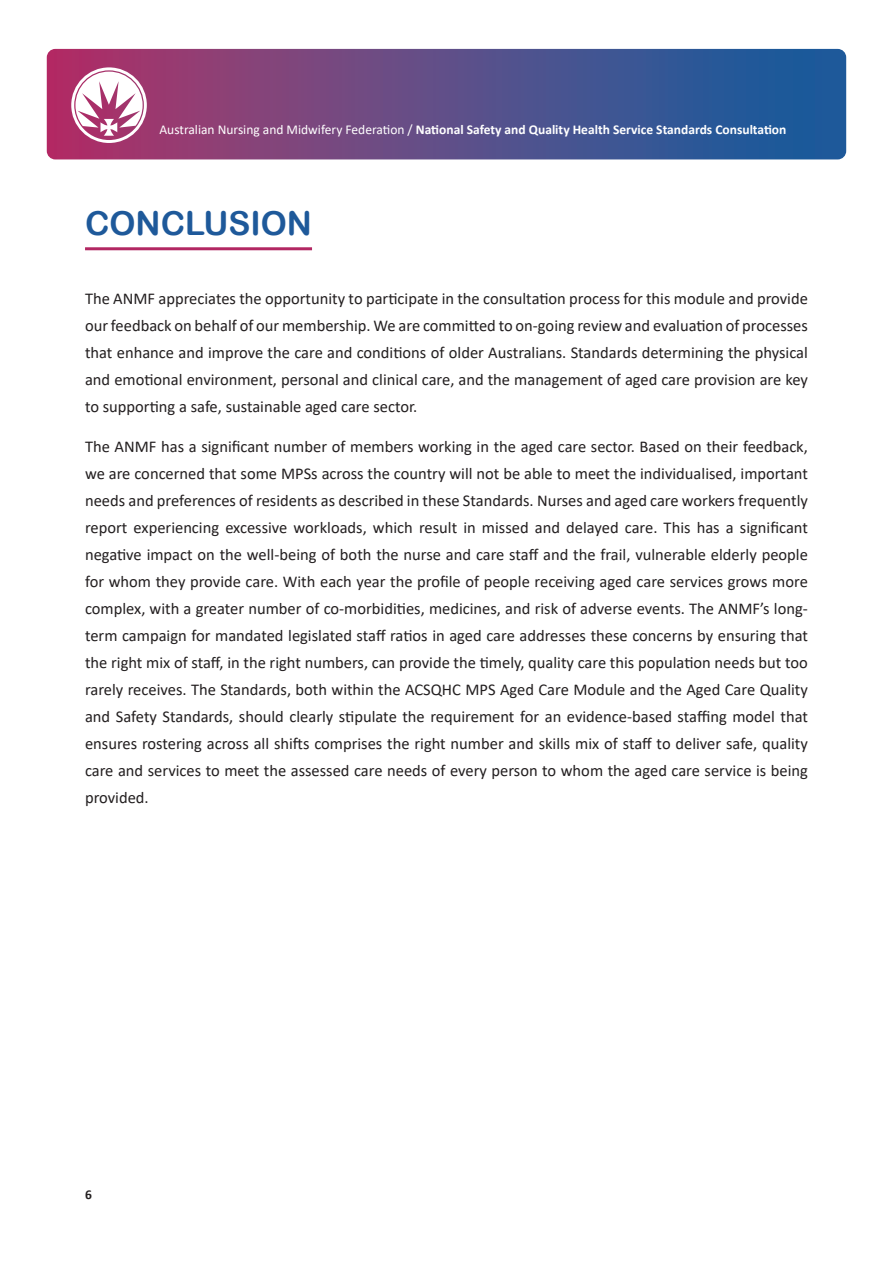
<style>
.page{position:relative;width:893px;height:1263px;background:#fff}
.page>*{position:absolute;margin:0;border:0;box-sizing:border-box;transform-origin:0 0}
.Heading_1{font:33px "Arial Rounded MT Bold";color:#1e599a}
.Body_copy{font:16.5px/27px "Calibri";color:#231f20;text-align:justify}
.t1{font:700 13.5px "Calibri";color:#fff}
.t2{font:700 13.5px "Calibri";color:#231f20}
.s1{font-weight:400}
</style>
<div class="page">
<div style="left:47px;top:49px;width:799px;height:110px;background:linear-gradient(to right,#b03569,#1061a2);border-radius:9px"></div>
<svg style="left:71px;top:67px;width:76px;height:76px"></svg>
<hr style="left:85px;top:247px;width:227px;height:3px;background:#b22762">
<p class="t1" style="left:159px;top:120px;width:628px"><span class="s1">Australian Nursing and Midwifery Federation /</span> National Safety and Quality Health Service Standards Consultation</p>
<p class="Heading_1" style="left:85px;top:203px;width:228px">CONCLUSION</p>
<p class="Body_copy" style="left:85px;top:285px;width:724px">The ANMF appreciates the opportunity to participate in the consultation process for this module and provide our feedback on behalf of our membership. We are committed to on-going review and evaluation of processes that enhance and improve the care and conditions of older Australians. Standards determining the physical and emotional environment, personal and clinical care, and the management of aged care provision are key to supporting a safe, sustainable aged care sector.</p>
<p class="Body_copy" style="left:85px;top:432px;width:724px">The ANMF has a significant number of members working in the aged care sector. Based on their feedback, we are concerned that some MPSs across the country will not be able to meet the individualised, important needs and preferences of residents as described in these Standards. Nurses and aged care workers frequently report experiencing excessive workloads, which result in missed and delayed care. This has a significant negative impact on the well-being of both the nurse and care staff and the frail, vulnerable elderly people for whom they provide care. With each year the profile of people receiving aged care services grows more complex, with a greater number of co-morbidities, medicines, and risk of adverse events. The ANMF’s long&shy;term campaign for mandated legislated staff ratios in aged care addresses these concerns by ensuring that the right mix of staff, in the right numbers, can provide the timely, quality care this population needs but too rarely receives. The Standards, both within the ACSQHC MPS Aged Care Module and the Aged Care Quality and Safety Standards, should clearly stipulate the requirement for an evidence-based staffing model that ensures rostering across all shifts comprises the right number and skills mix of staff to deliver safe, quality care and services to meet the assessed care needs of every person to whom the aged care service is being provided.</p>
<p class="t2" style="left:85px;top:1185px;width:8px">6</p>
</div>
